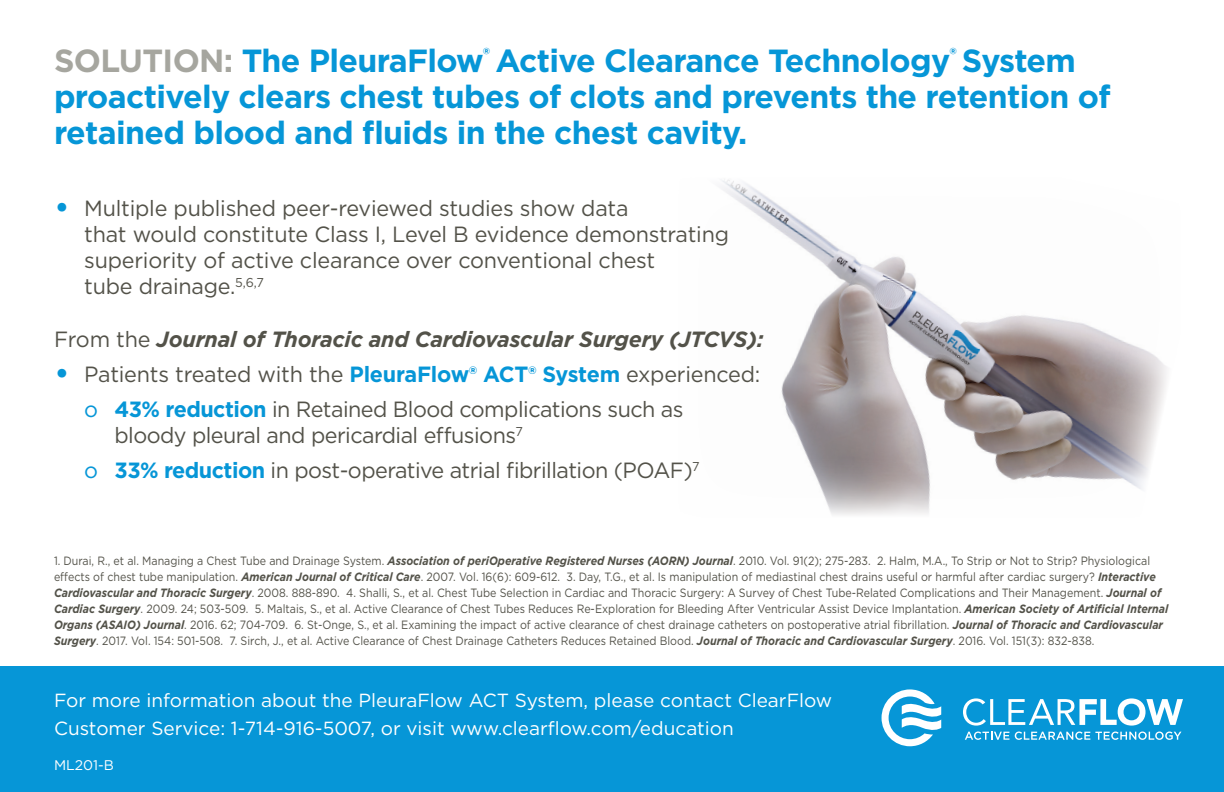
<style>
.page{position:relative;width:1224px;height:792px;background:#fff}
.page>*{position:absolute;margin:0;border:0;box-sizing:border-box;transform-origin:0 0}
.t1{font:700 32px/36px "Gotham";letter-spacing:-.02em;color:#0696d7}
.t2{font:22px/26px "Gotham";letter-spacing:-.015em;color:#535249}
.t3{font:italic 700 22px "Gotham";letter-spacing:-.01em;color:#535249}
.t4{font:19px/28px "Gotham";color:#fff}
.t5{font:14px "Gotham";color:#fff}
.t6{font:12px/16px "Gotham";color:#535249;scale:.89 1}
.s1{color:#a6a69f}
.s2{font-size:33.6px;color:#0696d7}
.s3{font-weight:400;font-style:normal}
.s4{font-weight:700;color:#0696d7}
.s5{color:#0696d7}
.s6{font-weight:700;font-style:italic}
</style>
<div class="page">
<div style="left:0;top:666px;width:1224px;height:126px;background:#0696d7"></div>
<svg style="left:882px;top:689px;width:59px;height:57px"></svg>
<svg style="left:963px;top:698px;width:220px;height:28px"></svg>
<svg style="left:965px;top:732px;width:216px;height:8px"></svg>
<img style="left:722px;top:179px;width:445px;height:336px">
<h1 class="t1" style="left:54px;top:42px;width:1058px"><span class="s1">SOLUTION:</span> The PleuraFlow<sup>®</sup> Active Clearance Technology<sup>®</sup> System proactively clears chest tubes of clots and prevents the retention of retained blood and fluids in the chest cavity.</h1>
<h2 class="t2" style="left:84px;top:195px;width:646px;text-indent:-30px"><span class="s2">•</span> Multiple published peer-reviewed studies show data<br>that would constitute Class I, Level B evidence demonstrating superiority of active clearance over conventional chest<br>tube drainage.<sup>5,6,7</sup></h2>
<h2 class="t3" style="left:54px;top:325px;width:711px"><span class="s3">From the</span> Journal of Thoracic and Cardiovascular Surgery (JTCVS):</h2>
<h2 class="t2" style="left:84px;top:356px;width:678px;line-height:35px;text-indent:-30px"><span class="s2">•</span> Patients treated with the <span class="s4">PleuraFlow® ACT® System</span> experienced: <span class="s5">o</span> <span class="s4">43% reduction</span> in Retained Blood complications such as</h2>
<h2 class="t2" style="left:84px;top:417px;width:617px;line-height:35px;text-indent:30px">bloody pleural and pericardial effusions<sup>7<br></sup><span class="s5">o</span> <span class="s4">33% reduction</span> in post-operative atrial fibrillation (POAF)<sup>7</sup></h2>
<p class="t6" style="left:54px;top:553px;width:1254px">1. Durai, R., et al. Managing a Chest Tube and Drainage System. <span class="s6">Association of periOperative Registered Nurses (AORN) Journal</span>. 2010. Vol. 91(2); 275-283. 2. Halm, M.A., To Strip or Not to Strip? Physiological effects of chest tube manipulation. <span class="s6">American Journal of Critical Care</span>. 2007. Vol. 16(6): 609-612. 3. Day, T.G., et al. Is manipulation of mediastinal chest drains useful or harmful after cardiac surgery? <span class="s6">Interactive Cardiovascular and Thoracic Surgery</span>. 2008. 888-890. 4. Shalli, S., et al. Chest Tube Selection in Cardiac and Thoracic Surgery: A Survey of Chest Tube-Related Complications and Their Management. <span class="s6">Journal of Cardiac Surgery</span>. 2009. 24; 503-509. 5. Maltais, S., et al. Active Clearance of Chest Tubes Reduces Re-Exploration for Bleeding After Ventricular Assist Device Implantation. <span class="s6">American Society of Artificial Internal Organs (ASAIO) Journal</span>. 2016. 62; 704-709. 6. St-Onge, S., et al. Examining the impact of active clearance of chest drainage catheters on postoperative atrial fibrillation. <span class="s6">Journal of Thoracic and Cardiovascular Surgery</span>. 2017. Vol. 154: 501-508. 7. Sirch, J., et al. Active Clearance of Chest Drainage Catheters Reduces Retained Blood. <span class="s6">Journal of Thoracic and Cardiovascular Surgery</span>. 2016. Vol. 151(3): 832-838.</p>
<h3 class="t4" style="left:54px;top:686px;width:780px">For more information about the PleuraFlow ACT System, please contact ClearFlow<br>Customer Service: 1-714-916-5007, or visit www.clearflow.com/education</h3>
<p class="t5" style="left:54px;top:756px;width:61px">ML201-B</p>
</div>
